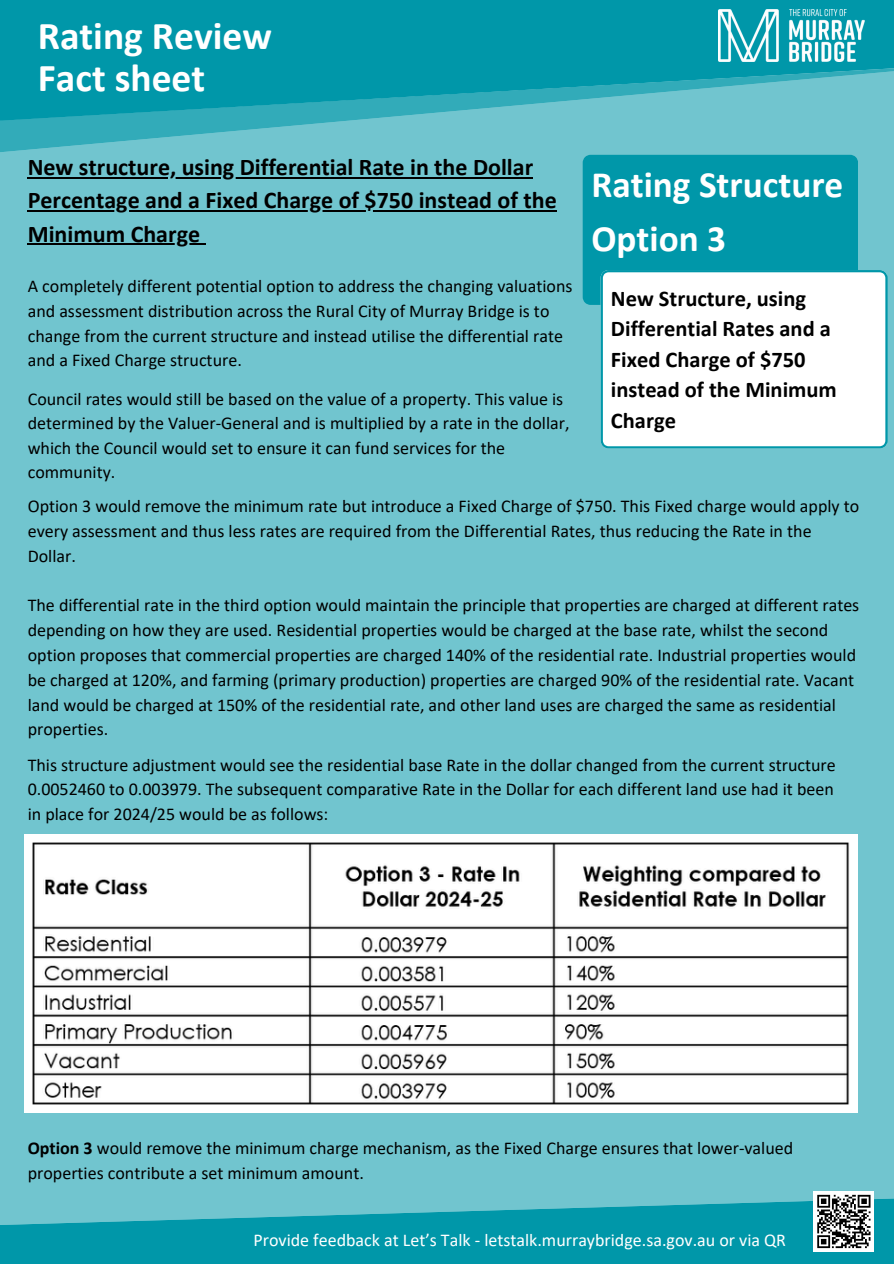
<style>
.page{position:relative;width:894px;height:1264px;background:#fff}
.page>*{position:absolute;margin:0;border:0;box-sizing:border-box;transform-origin:0 0}
.t1{font:700 39.6px/42.6px "Calibri";color:#fff}
.t2{font:700 37.2px "Calibri";color:#fff}
.t3{font:700 24px "Calibri";color:#000}
.t4{font:700 22.5px/30.3px "Calibri";color:#000}
.t5{font:18px/24.8px "Calibri";color:#000}
.t6{font:18px "Calibri";color:#fff}
.s1{font-weight:700}
</style>
<div class="page">
<div style="left:0;top:183px;width:893px;height:1014px;background:#71c5cf"></div>
<svg style="left:0;top:1197px;width:893px;height:66px;background:#1ba2b2"></svg>
<hr style="left:28px;top:210px;width:528px;height:2px;background:#000">
<hr style="left:28px;top:243px;width:172px;height:2px;background:#000">
<div style="left:582px;top:183px;width:275px;height:122px;background:#0097a9"></div>
<svg style="left:600px;top:270px;width:287px;height:178px"></svg>
<svg style="left:0;top:132px;width:893px;height:51px;background:#58b7c3"></svg>
<svg style="left:0;top:0;width:893px;height:132px;background:#1ba2b2"></svg>
<img style="left:717px;top:9px;width:147px;height:52px">
<img style="left:25px;top:834px;width:832px;height:278px">
<div style="left:813px;top:1191px;width:60px;height:60px;background:linear-gradient(to right,#fff,#fff)"></div>
<svg style="left:815px;top:1193px;width:57px;height:55px"></svg>
<p class="t1" style="left:38px;top:18px;width:236px">Rating Review<br>Fact sheet</p>
<h1 class="t3" style="left:28px;top:157px;width:507px">New structure, using Differential Rate in the Dollar</h1>
<p class="t3" style="left:28px;top:190px;width:530px">Percentage and a Fixed Charge of $750 instead of the</p>
<h2 class="t3" style="left:28px;top:224px;width:174px">Minimum Charge</h2>
<h2 class="t5" style="left:28px;top:276px;width:546px">A completely different potential option to address the changing valuations and assessment distribution across the Rural City of Murray Bridge is to</h2>
<p class="t5" style="left:28px;top:325px;width:536px">change from the current structure and instead utilise the differential rate and a Fixed Charge structure.</p>
<p class="t5" style="left:28px;top:388px;width:543px">Council rates would still be based on the value of a property. This value is determined by the Valuer-General and is multiplied by a rate in the dollar, which the Council would set to ensure it can fund services for the community.</p>
<p class="t5" style="left:28px;top:495px;width:832px">Option 3 would remove the minimum rate but introduce a Fixed Charge of $750. This Fixed charge would apply to every assessment and thus less rates are required from the Differential Rates, thus reducing the Rate in the<br>Dollar.</p>
<h1 class="t5" style="left:28px;top:594px;width:832px">The differential rate in the third option would maintain the principle that properties are charged at different rates depending on how they are used. Residential properties would be charged at the base rate, whilst the second option proposes that commercial properties are charged 140% of the residential rate. Industrial properties would be charged at 120%, and farming (primary production) properties are charged 90% of the residential rate. Vacant land would be charged at 150% of the residential rate, and other land uses are charged the same as residential properties.</h1>
<h1 class="t5" style="left:28px;top:753px;width:809px;text-align:justify">This structure adjustment would see the residential base Rate in the dollar changed from the current structure 0.0052460 to 0.003979. The subsequent comparative Rate in the Dollar for each different land use had it been in place for 2024/25 would be as follows:</h1>
<p class="t2" style="left:591px;top:169px;width:253px">Rating Structure</p>
<p class="t2" style="left:591px;top:223px;width:136px">Option 3</p>
<p class="t4" style="left:610px;top:285px;width:227px">New Structure, using<br>Differential Rates and a<br>Fixed Charge of $750 instead of the Minimum<br>Charge</p>
<h2 class="t5" style="left:28px;top:1137px;width:766px"><span class="s1">Option 3</span> would remove the minimum charge mechanism, as the Fixed Charge ensures that lower-valued properties contribute a set minimum amount.</h2>
<p class="t6" style="left:253px;top:1232px;width:534px">Provide feedback at Let’s Talk - letstalk.murraybridge.sa.gov.au or via QR</p>
</div>
